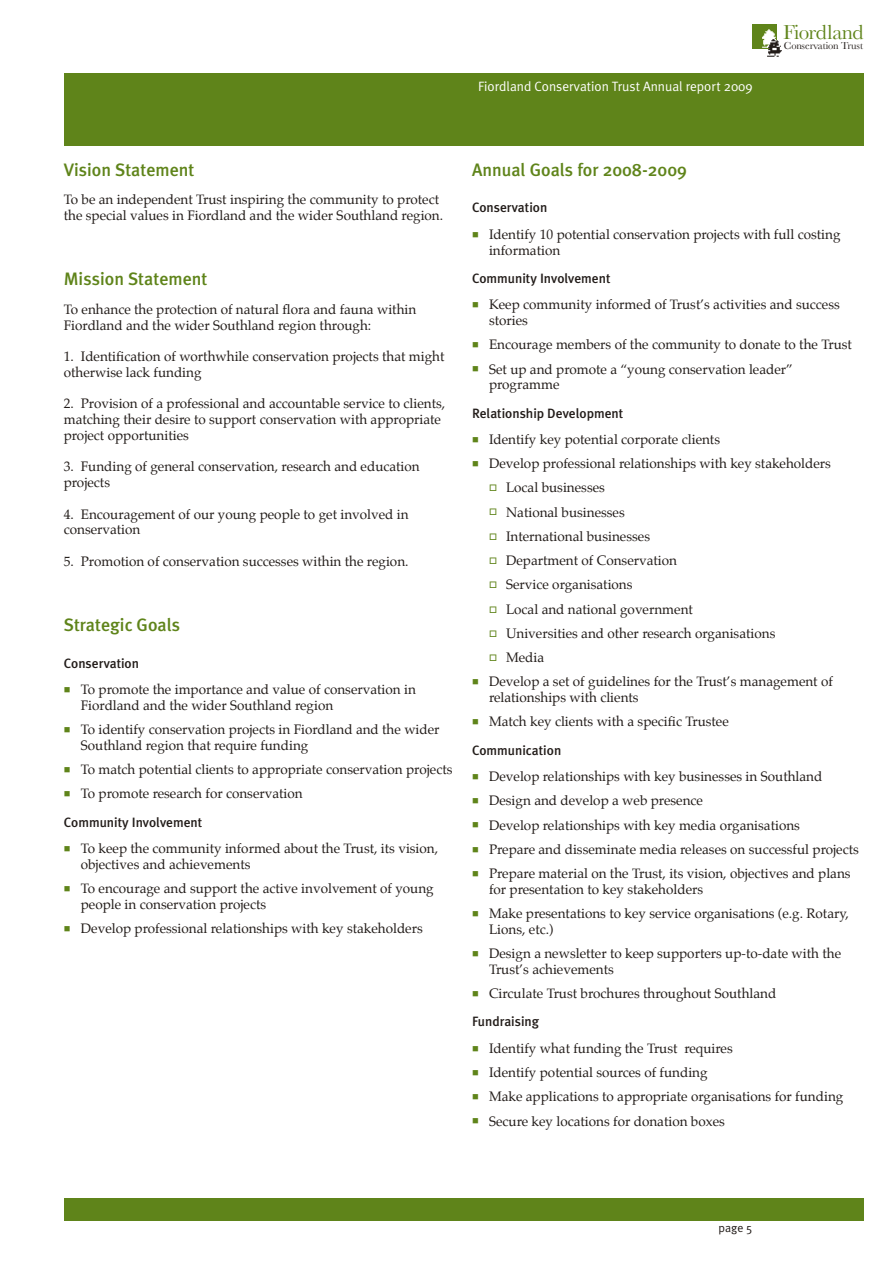
<style>
.page{position:relative;width:893px;height:1263px;background:#fff}
.page>*{position:absolute;margin:0;border:0;box-sizing:border-box;transform-origin:0 0}
.t1{font:21.15px "Baskerville";letter-spacing:-.02em;color:#5f841a}
.t2{font:500 18px "Meta Plus";color:#5f841a}
.t3{font:13.5px/15.8px "Palatino";color:#221c19}
.t4{font:500 13.5px "Meta Plus";color:#221c19}
.t5{font:13.5px "Meta Plus Normal";color:#fff}
.t6{font:12px "Meta Plus Normal";color:#221c19}
.t7{font:10.65px "Baskerville";letter-spacing:-.01em;color:#221c19}
.s1{color:#5f841a}
</style>
<div class="page">
<div style="left:64px;top:1198px;width:799px;height:22px;background:#5f841a"></div>
<div style="left:64px;top:73px;width:799px;height:72px;background:#5f841a"></div>
<div style="left:753px;top:24px;width:24px;height:25px;background:#5f841a"></div>
<img style="left:762px;top:29px;width:14px;height:19px">
<img style="left:766px;top:38px;width:16px;height:19px">
<p class="t5" style="left:478px;top:79px;width:276px">Fiordland Conservation Trust Annual report 2009</p>
<h1 class="t1" style="left:783px;top:19px;width:82px">Fiordland</h1>
<p class="t7" style="left:784px;top:39px;width:81px">Conservation Trust</p>
<h2 class="t2" style="left:64px;top:159px;width:132px">Vision Statement</h2>
<p class="t3" style="left:64px;top:193px;width:381px">To be an independent Trust inspiring the community to protect the special values in Fiordland and the wider Southland region.</p>
<h2 class="t2" style="left:64px;top:269px;width:145px">Mission Statement</h2>
<p class="t3" style="left:64px;top:302px;width:354px">To enhance the protection of natural flora and fauna within<br>Fiordland and the wider Southland region through:</p>
<p class="t3" style="left:64px;top:350px;width:382px">1. Identification of worthwhile conservation projects that might otherwise lack funding</p>
<p class="t3" style="left:64px;top:397px;width:383px">2. Provision of a professional and accountable service to clients, matching their desire to support conservation with appropriate project opportunities</p>
<p class="t3" style="left:64px;top:460px;width:357px">3. Funding of general conservation, research and education projects</p>
<p class="t3" style="left:64px;top:507px;width:346px">4. Encouragement of our young people to get involved in conservation</p>
<p class="t3" style="left:64px;top:554px;width:346px">5. Promotion of conservation successes within the region.</p>
<h2 class="t2" style="left:64px;top:614px;width:118px">Strategic Goals</h2>
<p class="t4" style="left:64px;top:655px;width:77px">Conservation</p>
<p class="t3" style="left:81px;top:683px;width:337px;text-indent:-17px"><span class="s1">■</span> To promote the importance and value of conservation in<br>Fiordland and the wider Southland region</p>
<p class="t3" style="left:81px;top:723px;width:360px;text-indent:-17px"><span class="s1">■</span> To identify conservation projects in Fiordland and the wider<br>Southland region that require funding</p>
<p class="t3" style="left:64px;top:763px;width:390px"><span class="s1">■</span> To match potential clients to appropriate conservation projects</p>
<p class="t3" style="left:64px;top:787px;width:240px"><span class="s1">■</span> To promote research for conservation</p>
<p class="t4" style="left:64px;top:814px;width:140px">Community Involvement</p>
<p class="t3" style="left:81px;top:842px;width:359px;text-indent:-17px"><span class="s1">■</span> To keep the community informed about the Trust, its vision, objectives and achievements</p>
<p class="t3" style="left:81px;top:882px;width:354px;text-indent:-17px"><span class="s1">■</span> To encourage and support the active involvement of young people in conservation projects</p>
<p class="t3" style="left:64px;top:922px;width:360px"><span class="s1">■</span> Develop professional relationships with key stakeholders</p>
<h2 class="t2" style="left:472px;top:159px;width:217px">Annual Goals for 2008-2009</h2>
<p class="t4" style="left:472px;top:200px;width:77px">Conservation</p>
<p class="t3" style="left:489px;top:227px;width:353px;text-indent:-17px"><span class="s1">■</span> Identify 10 potential conservation projects with full costing information</p>
<p class="t4" style="left:472px;top:270px;width:140px">Community Involvement</p>
<p class="t3" style="left:489px;top:298px;width:352px;text-indent:-17px"><span class="s1">■</span> Keep community informed of Trust’s activities and success stories</p>
<p class="t3" style="left:472px;top:338px;width:381px"><span class="s1">■</span> Encourage members of the community to donate to the Trust</p>
<p class="t3" style="left:489px;top:362px;width:305px;text-indent:-17px"><span class="s1">■</span> Set up and promote a “young conservation leader” programme</p>
<p class="t4" style="left:472px;top:405px;width:153px">Relationship Development</p>
<p class="t3" style="left:472px;top:433px;width:250px"><span class="s1">■</span> Identify key potential corporate clients</p>
<p class="t3" style="left:472px;top:457px;width:360px"><span class="s1">■</span> Develop professional relationships with key stakeholders</p>
<p class="t3" style="left:489px;top:481px;width:117px"><span class="s1">□</span> Local businesses</p>
<p class="t3" style="left:489px;top:505px;width:137px"><span class="s1">□</span> National businesses</p>
<p class="t3" style="left:489px;top:530px;width:163px"><span class="s1">□</span> International businesses</p>
<p class="t3" style="left:489px;top:554px;width:190px"><span class="s1">□</span> Department of Conservation</p>
<p class="t3" style="left:489px;top:578px;width:145px"><span class="s1">□</span> Service organisations</p>
<p class="t3" style="left:489px;top:602px;width:205px"><span class="s1">□</span> Local and national government</p>
<p class="t3" style="left:489px;top:627px;width:288px"><span class="s1">□</span> Universities and other research organisations</p>
<p class="t3" style="left:489px;top:651px;width:57px"><span class="s1">□</span> Media</p>
<p class="t3" style="left:489px;top:675px;width:345px;text-indent:-17px"><span class="s1">■</span> Develop a set of guidelines for the Trust’s management of relationships with clients</p>
<p class="t3" style="left:472px;top:715px;width:258px"><span class="s1">■</span> Match key clients with a specific Trustee</p>
<p class="t4" style="left:472px;top:742px;width:91px">Communication</p>
<p class="t3" style="left:472px;top:770px;width:352px"><span class="s1">■</span> Develop relationships with key businesses in Southland</p>
<p class="t3" style="left:472px;top:794px;width:233px"><span class="s1">■</span> Design and develop a web presence</p>
<p class="t3" style="left:472px;top:818px;width:329px"><span class="s1">■</span> Develop relationships with key media organisations</p>
<p class="t3" style="left:472px;top:842px;width:388px"><span class="s1">■</span> Prepare and disseminate media releases on successful projects</p>
<p class="t3" style="left:489px;top:867px;width:363px;text-indent:-17px"><span class="s1">■</span> Prepare material on the Trust, its vision, objectives and plans for presentation to key stakeholders</p>
<p class="t3" style="left:489px;top:907px;width:361px;text-indent:-17px"><span class="s1">■</span> Make presentations to key service organisations (e.g. Rotary,<br>Lions, etc.)</p>
<p class="t3" style="left:489px;top:947px;width:354px;text-indent:-17px"><span class="s1">■</span> Design a newsletter to keep supporters up-to-date with the<br>Trust’s achievements</p>
<p class="t3" style="left:472px;top:987px;width:306px"><span class="s1">■</span> Circulate Trust brochures throughout Southland</p>
<p class="t4" style="left:472px;top:1014px;width:69px">Fundraising</p>
<p class="t3" style="left:472px;top:1041px;width:262px"><span class="s1">■</span> Identify what funding the Trust requires</p>
<p class="t3" style="left:472px;top:1066px;width:237px"><span class="s1">■</span> Identify potential sources of funding</p>
<p class="t3" style="left:472px;top:1090px;width:373px"><span class="s1">■</span> Make applications to appropriate organisations for funding</p>
<p class="t3" style="left:472px;top:1114px;width:254px"><span class="s1">■</span> Secure key locations for donation boxes</p>
<p class="t6" style="left:719px;top:1221px;width:36px">page 5</p>
</div>
